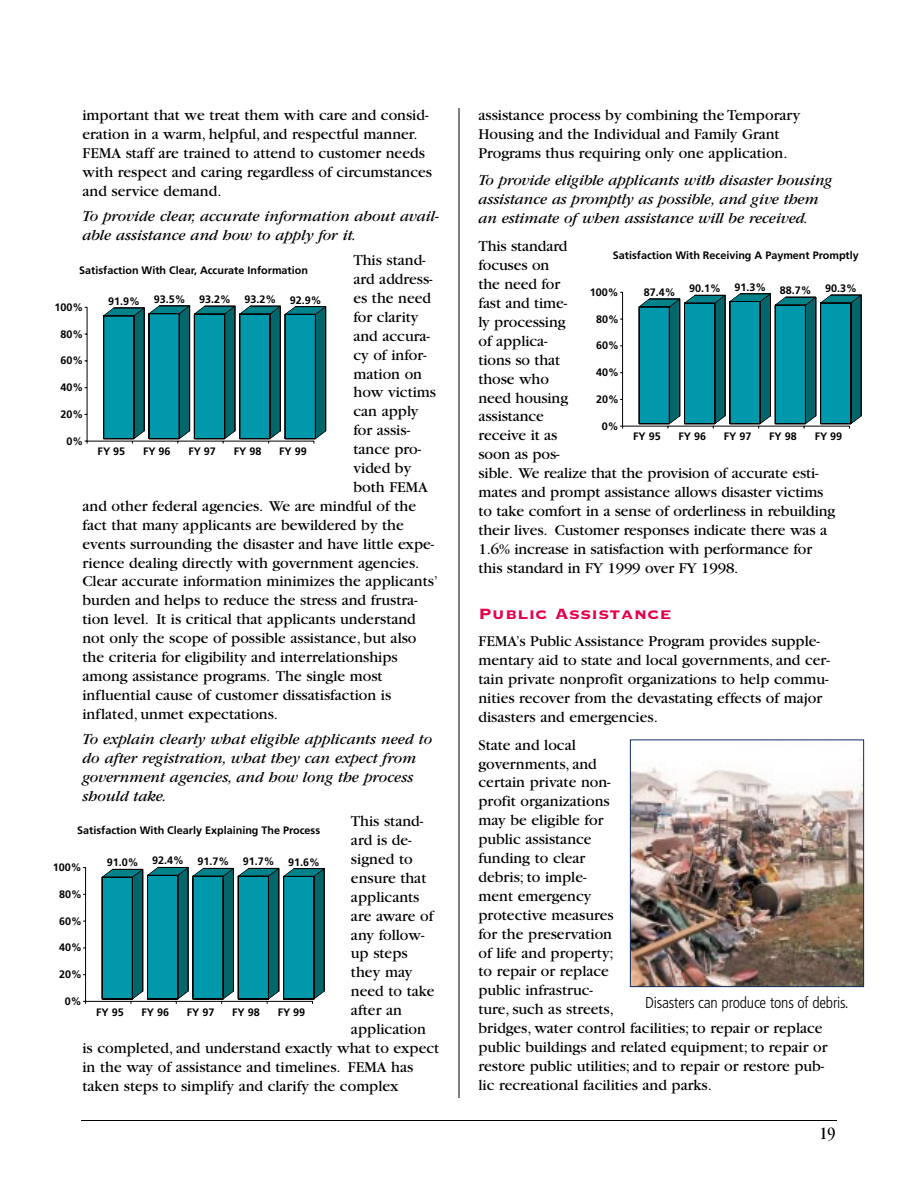
<style>
.page{position:relative;width:918px;height:1188px;background:#fff}
.page>*{position:absolute;margin:0;border:0;box-sizing:border-box;transform-origin:0 0}
.t1{font:19.5px "Copperplate Thirty Three BC";letter-spacing:.02em;color:#e2004d}
.t2{font:condensed 18px "Garamond";color:#000}
.t3{font:15.75px/18.9px "Garamond";color:#000}
.t4{font:italic 15.75px/18.9px "Garamond";color:#000}
.t5{font:300 condensed 15.75px "Frutiger";letter-spacing:-.015em;color:#000}
.t6{font:700 10.8px "Frutiger";color:#000}
</style>
<div class="page">
<hr style="left:81px;top:1120px;width:756px;height:1px;background:#000">
<hr style="left:459px;top:108px;width:1px;height:990px;background:#000">
<img style="left:632px;top:760px;width:230px;height:225px">
<div style="left:630px;top:740px;width:234px;height:247px;border:1px solid #122e5f"></div>
<hr style="left:87px;top:307px;width:1px;height:134px;background:#000">
<hr style="left:87px;top:441px;width:227px;height:1px;background:#000">
<svg style="left:103px;top:306px;width:223px;height:138px;background:#198691"></svg>
<hr style="left:324px;top:868px;width:1px;height:123px;background:#000">
<hr style="left:85px;top:868px;width:1px;height:133px;background:#000">
<hr style="left:86px;top:1001px;width:226px;height:1px;background:#000">
<svg style="left:102px;top:867px;width:222px;height:137px;background:#1a8793"></svg>
<hr style="left:740px;top:293px;width:31px;height:1px;background:#000">
<hr style="left:861px;top:295px;width:1px;height:121px;background:#000">
<hr style="left:622px;top:292px;width:1px;height:134px;background:#000">
<hr style="left:623px;top:426px;width:226px;height:1px;background:#000">
<svg style="left:639px;top:294px;width:222px;height:135px;background:#1c8893"></svg>
<p class="t3" style="left:82px;top:107px;width:351px">important that we treat them with care and consid&shy;eration in a warm, helpful, and respectful manner.<br>FEMA staff are trained to attend to customer needs with respect and caring regardless of circumstances and service demand.</p>
<p class="t4" style="left:82px;top:208px;width:358px">To provide clear, accurate information about avail&shy;able assistance and how to apply for it.</p>
<p class="t3" style="left:353px;top:252px;width:74px">This stand-</p>
<p class="t3" style="left:353px;top:271px;width:81px">ard address-</p>
<p class="t3" style="left:353px;top:290px;width:79px">es the need</p>
<p class="t3" style="left:353px;top:309px;width:66px">for clarity</p>
<p class="t3" style="left:353px;top:328px;width:78px">and accura-</p>
<p class="t3" style="left:353px;top:347px;width:75px">cy of infor-</p>
<p class="t3" style="left:353px;top:366px;width:70px">mation on</p>
<p class="t3" style="left:353px;top:384px;width:84px">how victims</p>
<p class="t3" style="left:353px;top:403px;width:66px">can apply</p>
<p class="t3" style="left:353px;top:422px;width:58px">for assis-</p>
<p class="t3" style="left:353px;top:441px;width:69px">tance pro-</p>
<p class="t3" style="left:353px;top:460px;width:59px">vided by</p>
<p class="t3" style="left:353px;top:479px;width:76px">both FEMA</p>
<p class="t3" style="left:82px;top:498px;width:335px">and other federal agencies. We are mindful of the</p>
<p class="t3" style="left:82px;top:517px;width:323px">fact that many applicants are bewildered by the</p>
<p class="t3" style="left:82px;top:536px;width:353px">events surrounding the disaster and have little expe-</p>
<p class="t3" style="left:82px;top:555px;width:338px">rience dealing directly with government agencies.</p>
<p class="t3" style="left:82px;top:573px;width:357px">Clear accurate information minimizes the applicants’</p>
<p class="t3" style="left:82px;top:592px;width:337px">burden and helps to reduce the stress and frustra-</p>
<p class="t3" style="left:82px;top:611px;width:335px">tion level. It is critical that applicants understand</p>
<p class="t3" style="left:82px;top:630px;width:336px">not only the scope of possible assistance, but also</p>
<p class="t3" style="left:82px;top:649px;width:317px">the criteria for eligibility and interrelationships</p>
<p class="t3" style="left:82px;top:668px;width:302px">among assistance programs. The single most</p>
<p class="t3" style="left:82px;top:687px;width:310px">influential cause of customer dissatisfaction is</p>
<p class="t3" style="left:82px;top:706px;width:197px">inflated, unmet expectations.</p>
<p class="t4" style="left:82px;top:731px;width:351px">To explain clearly what eligible applicants need to do after registration, what they can expect from government agencies, and how long the process should take.</p>
<p class="t3" style="left:351px;top:813px;width:74px">This stand-</p>
<p class="t3" style="left:351px;top:832px;width:62px">ard is de-</p>
<p class="t3" style="left:351px;top:851px;width:63px">signed to</p>
<p class="t3" style="left:351px;top:870px;width:77px">ensure that</p>
<p class="t3" style="left:351px;top:889px;width:70px">applicants</p>
<p class="t3" style="left:351px;top:908px;width:84px">are aware of</p>
<p class="t3" style="left:351px;top:927px;width:75px">any follow-</p>
<p class="t3" style="left:351px;top:945px;width:58px">up steps</p>
<p class="t3" style="left:351px;top:964px;width:63px">they may</p>
<p class="t3" style="left:351px;top:983px;width:85px">need to take</p>
<p class="t3" style="left:351px;top:1002px;width:52px">after an</p>
<p class="t3" style="left:351px;top:1021px;width:77px">application</p>
<p class="t3" style="left:82px;top:1040px;width:358px">is completed, and understand exactly what to expect</p>
<p class="t3" style="left:82px;top:1059px;width:332px">in the way of assistance and timelines. FEMA has</p>
<p class="t3" style="left:82px;top:1078px;width:318px">taken steps to simplify and clarify the complex</p>
<p class="t6" style="left:79px;top:265px;width:230px">Satisfaction With Clear, Accurate Information</p>
<p class="t6" style="left:108px;top:297px;width:33px">91.9%</p>
<p class="t6" style="left:154px;top:295px;width:33px">93.5%</p>
<p class="t6" style="left:199px;top:295px;width:33px">93.2%</p>
<p class="t6" style="left:244px;top:295px;width:33px">93.2%</p>
<p class="t6" style="left:290px;top:295px;width:33px">92.9%</p>
<p class="t6" style="left:54px;top:303px;width:30px">100%</p>
<p class="t6" style="left:61px;top:329px;width:24px">80%</p>
<p class="t6" style="left:61px;top:356px;width:24px">60%</p>
<p class="t6" style="left:61px;top:383px;width:24px">40%</p>
<p class="t6" style="left:61px;top:410px;width:24px">20%</p>
<p class="t6" style="left:66px;top:436px;width:18px">0%</p>
<p class="t6" style="left:98px;top:447px;width:29px">FY 95</p>
<p class="t6" style="left:143px;top:447px;width:29px">FY 96</p>
<p class="t6" style="left:188px;top:447px;width:29px">FY 97</p>
<p class="t6" style="left:234px;top:447px;width:29px">FY 98</p>
<p class="t6" style="left:279px;top:447px;width:29px">FY 99</p>
<p class="t6" style="left:77px;top:826px;width:244px">Satisfaction With Clearly Explaining The Process</p>
<p class="t6" style="left:107px;top:858px;width:33px">91.0%</p>
<p class="t6" style="left:152px;top:856px;width:33px">92.4%</p>
<p class="t6" style="left:198px;top:857px;width:33px">91.7%</p>
<p class="t6" style="left:243px;top:857px;width:33px">91.7%</p>
<p class="t6" style="left:288px;top:857px;width:33px">91.6%</p>
<p class="t6" style="left:53px;top:863px;width:30px">100%</p>
<p class="t6" style="left:59px;top:890px;width:24px">80%</p>
<p class="t6" style="left:59px;top:916px;width:24px">60%</p>
<p class="t6" style="left:59px;top:943px;width:24px">40%</p>
<p class="t6" style="left:59px;top:970px;width:24px">20%</p>
<p class="t6" style="left:65px;top:997px;width:18px">0%</p>
<p class="t6" style="left:96px;top:1008px;width:29px">FY 95</p>
<p class="t6" style="left:142px;top:1008px;width:29px">FY 96</p>
<p class="t6" style="left:187px;top:1008px;width:29px">FY 97</p>
<p class="t6" style="left:232px;top:1008px;width:29px">FY 98</p>
<p class="t6" style="left:278px;top:1008px;width:29px">FY 99</p>
<p class="t3" style="left:478px;top:107px;width:323px">assistance process by combining the Temporary<br>Housing and the Individual and Family Grant<br>Programs thus requiring only one application.</p>
<p class="t4" style="left:478px;top:173px;width:355px">To provide eligible applicants with disaster housing assistance as promptly as possible, and give them an estimate of when assistance will be received.</p>
<p class="t3" style="left:478px;top:238px;width:359px">This standard<br>focuses on<br>the need for<br>fast and time-<br>ly processing<br>of applica-<br>tions so that<br>those who<br>need housing<br>assistance<br>receive it as<br>soon as pos-<br>sible. We realize that the provision of accurate esti&shy;mates and prompt assistance allows disaster victims to take comfort in a sense of orderliness in rebuilding their lives. Customer responses indicate there was a<br>1.6% increase in satisfaction with performance for this standard in FY 1999 over FY 1998.</p>
<p class="t1" style="left:478px;top:601px;width:195px">Public Assistance</p>
<p class="t3" style="left:478px;top:633px;width:353px">FEMA’s Public Assistance Program provides supple&shy;mentary aid to state and local governments, and cer&shy;tain private nonprofit organizations to help commu&shy;nities recover from the devastating effects of major disasters and emergencies.</p>
<p class="t3" style="left:478px;top:737px;width:350px">State and local<br>governments, and<br>certain private non-<br>profit organizations<br>may be eligible for<br>public assistance<br>funding to clear<br>debris; to imple-<br>ment emergency<br>protective measures<br>for the preservation<br>of life and property;<br>to repair or replace<br>public infrastruc-<br>ture, such as streets,<br>bridges, water control facilities; to repair or replace public buildings and related equipment; to repair or restore public utilities; and to repair or restore pub&shy;lic recreational facilities and parks.</p>
<p class="t6" style="left:613px;top:250px;width:247px">Satisfaction With Receiving A Payment Promptly</p>
<p class="t6" style="left:644px;top:288px;width:33px">87.4%</p>
<p class="t6" style="left:689px;top:284px;width:33px">90.1%</p>
<p class="t6" style="left:735px;top:283px;width:33px">91.3%</p>
<p class="t6" style="left:780px;top:286px;width:33px">88.7%</p>
<p class="t6" style="left:825px;top:284px;width:33px">90.3%</p>
<p class="t6" style="left:590px;top:288px;width:30px">100%</p>
<p class="t6" style="left:596px;top:314px;width:24px">80%</p>
<p class="t6" style="left:596px;top:341px;width:24px">60%</p>
<p class="t6" style="left:596px;top:368px;width:24px">40%</p>
<p class="t6" style="left:596px;top:395px;width:24px">20%</p>
<p class="t6" style="left:602px;top:421px;width:18px">0%</p>
<p class="t6" style="left:633px;top:432px;width:29px">FY 95</p>
<p class="t6" style="left:679px;top:432px;width:29px">FY 96</p>
<p class="t6" style="left:724px;top:432px;width:29px">FY 97</p>
<p class="t6" style="left:769px;top:432px;width:29px">FY 98</p>
<p class="t6" style="left:815px;top:432px;width:29px">FY 99</p>
<p class="t5" style="left:645px;top:996px;width:205px">Disasters can produce tons of debris.</p>
<p class="t2" style="left:820px;top:1126px;width:17px">19</p>
</div>
